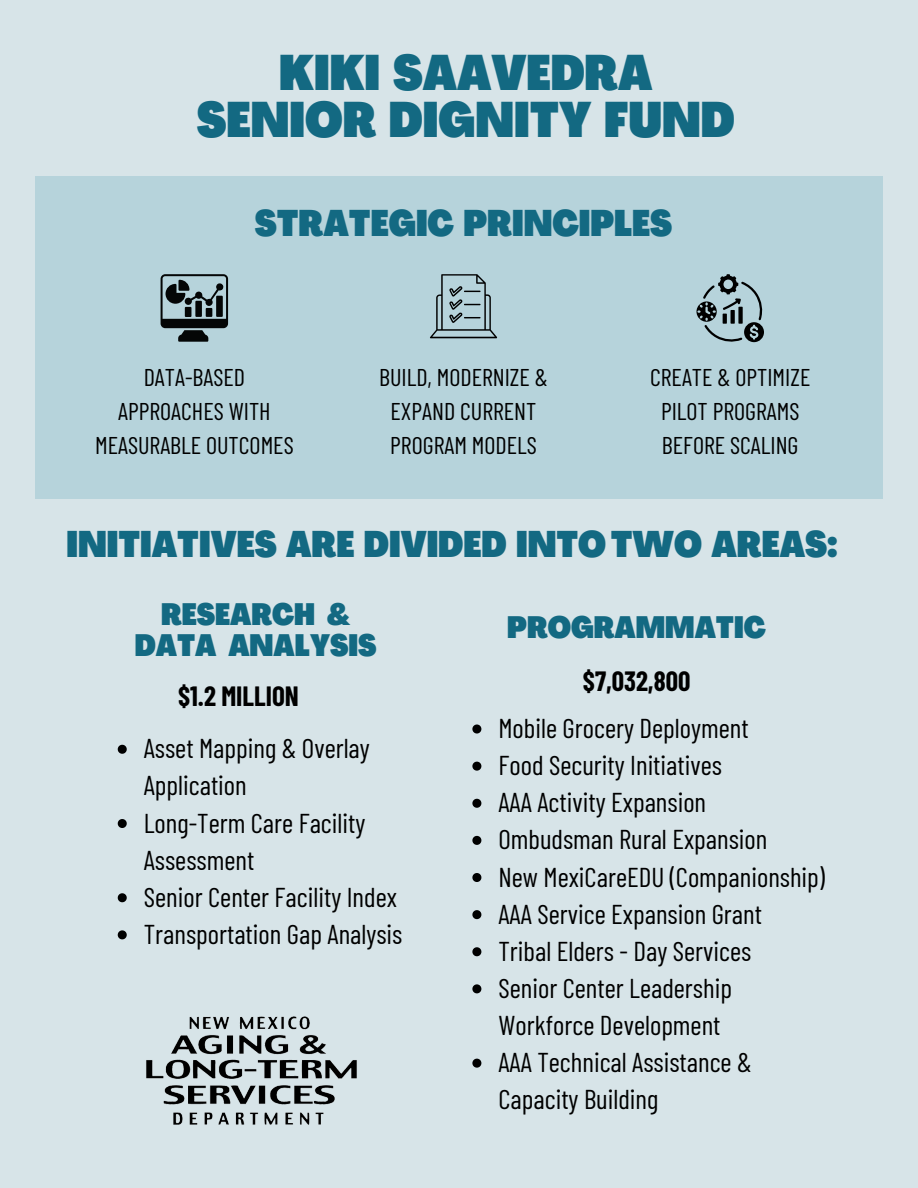
<style>
.page{position:relative;width:918px;height:1188px;background:#d7e4e8}
.page>*{position:absolute;margin:0;border:0;box-sizing:border-box;transform-origin:0 0}
.t1{font:900 48.9px/47.2px "Agrandir Tight";color:#136982;text-align:center}
.t2{font:900 36.3px "Agrandir Tight";color:#136982}
.t3{font:900 30.3px/31.5px "Agrandir Tight";color:#136982;text-align:center}
.t4{font:27.3px/37.2px "Barlow Condensed";color:#000}
.t5{font:700 27.3px "Barlow Condensed";color:#000}
.t6{font:24.3px/33.8px "Barlow Condensed";color:#000;text-align:center}
</style>
<div class="page">
<div style="left:35px;top:176px;width:848px;height:323px;background:#b6d3db"></div>
<svg style="left:697px;top:274px;width:67px;height:69px"></svg>
<svg style="left:161px;top:274px;width:67px;height:68px"></svg>
<svg style="left:430px;top:274px;width:67px;height:64px"></svg>
<img style="left:146px;top:1016px;width:211px;height:109px">
<svg style="left:118px;top:745px;width:9px;height:9px"></svg>
<svg style="left:118px;top:819px;width:9px;height:9px"></svg>
<svg style="left:118px;top:893px;width:9px;height:9px"></svg>
<svg style="left:118px;top:930px;width:9px;height:9px"></svg>
<svg style="left:472px;top:725px;width:9px;height:9px"></svg>
<svg style="left:472px;top:762px;width:9px;height:9px"></svg>
<svg style="left:472px;top:799px;width:9px;height:9px"></svg>
<svg style="left:472px;top:836px;width:9px;height:9px"></svg>
<svg style="left:472px;top:873px;width:9px;height:9px"></svg>
<svg style="left:472px;top:910px;width:9px;height:9px"></svg>
<svg style="left:472px;top:947px;width:9px;height:9px"></svg>
<svg style="left:472px;top:984px;width:9px;height:9px"></svg>
<svg style="left:472px;top:1059px;width:9px;height:9px"></svg>
<h1 class="t1" style="left:197px;top:54px;width:539px">KIKI SAAVEDRA<br>SENIOR DIGNITY FUND</h1>
<h2 class="t2" style="left:255px;top:209px;width:419px">STRATEGIC PRINCIPLES</h2>
<p class="t6" style="left:95px;top:360px;width:200px">DATA-BASED<br>APPROACHES WITH<br>MEASURABLE OUTCOMES</p>
<p class="t6" style="left:379px;top:360px;width:170px">BUILD, MODERNIZE &amp;<br>EXPAND CURRENT<br>PROGRAM MODELS</p>
<p class="t6" style="left:650px;top:360px;width:162px">CREATE &amp; OPTIMIZE<br>PILOT PROGRAMS<br>BEFORE SCALING</p>
<p class="t2" style="left:67px;top:529px;width:773px">INITIATIVES ARE DIVIDED INTOTWO AREAS:</p>
<p class="t3" style="left:135px;top:601px;width:243px">RESEARCH &amp;<br>DATA ANALYSIS</p>
<p class="t5" style="left:178px;top:679px;width:122px">$1.2 MILLION</p>
<p class="t4" style="left:144px;top:729px;width:228px">Asset Mapping &amp; Overlay<br>Application</p>
<h2 class="t4" style="left:144px;top:803px;width:223px">Long-Term Care Facility<br>Assessment</h2>
<h3 class="t4" style="left:144px;top:877px;width:255px">Senior Center Facility Index</h3>
<h4 class="t4" style="left:144px;top:914px;width:260px">Transportation Gap Analysis</h4>
<h3 class="t3" style="left:507px;top:614px;width:260px">PROGRAMMATIC</h3>
<h4 class="t5" style="left:583px;top:663px;width:109px">$7,032,800</h4>
<p class="t4" style="left:498px;top:708px;width:252px">Mobile Grocery Deployment</p>
<p class="t4" style="left:498px;top:746px;width:225px">Food Security Initiatives</p>
<p class="t4" style="left:498px;top:783px;width:209px">AAA Activity Expansion</p>
<p class="t4" style="left:498px;top:820px;width:270px">Ombudsman Rural Expansion</p>
<p class="t4" style="left:498px;top:857px;width:328px">New MexiCareEDU (Companionship)</p>
<p class="t4" style="left:498px;top:894px;width:265px">AAA Service Expansion Grant</p>
<p class="t4" style="left:498px;top:931px;width:254px">Tribal Elders - Day Services</p>
<p class="t4" style="left:498px;top:968px;width:235px">Senior Center Leadership<br>Workforce Development</p>
<p class="t4" style="left:498px;top:1043px;width:255px">AAA Technical Assistance &amp;<br>Capacity Building</p>
</div>
